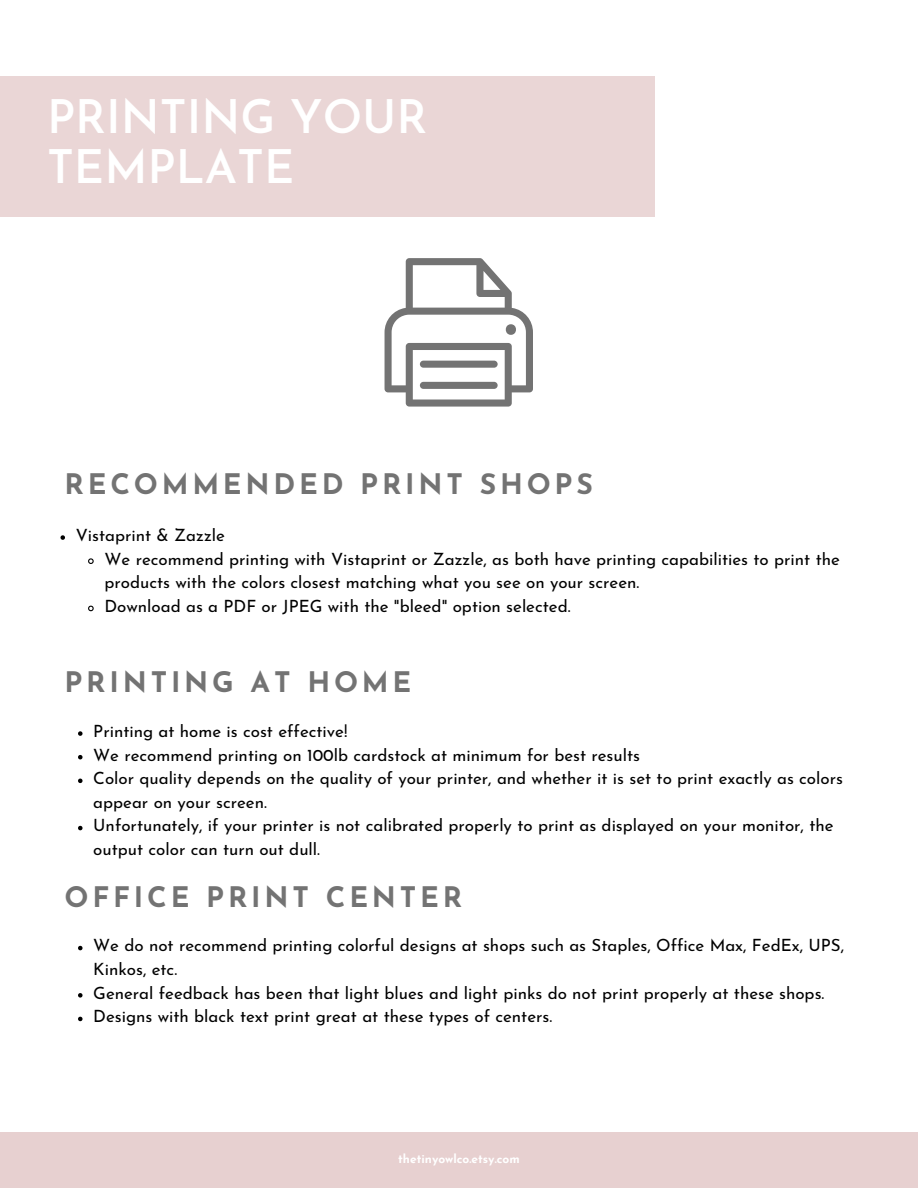
<style>
.page{position:relative;width:918px;height:1188px;background:#fff}
.page>*{position:absolute;margin:0;border:0;box-sizing:border-box;transform-origin:0 0}
.t1{font:600 46.2px/49.2px "Josefin Sans";color:#fff}
.t2{font:700 28.35px "Josefin Sans";letter-spacing:.135em;color:#737373}
.t3{font:16.95px/23.7px "Josefin Sans";color:#000}
.t4{font:700 12px "Josefin Sans";color:#fff}
</style>
<div class="page">
<div style="left:0;top:76px;width:655px;height:141px;background:#ead6d6"></div>
<div style="left:0;top:1132px;width:918px;height:56px;background:#e7d0d0"></div>
<svg style="left:78px;top:731px;width:5px;height:5px"></svg>
<svg style="left:78px;top:755px;width:5px;height:4px"></svg>
<svg style="left:78px;top:779px;width:5px;height:4px"></svg>
<svg style="left:78px;top:826px;width:5px;height:4px"></svg>
<svg style="left:385px;top:258px;width:148px;height:149px"></svg>
<svg style="left:61px;top:535px;width:4px;height:5px"></svg>
<svg style="left:88px;top:558px;width:6px;height:6px"></svg>
<svg style="left:88px;top:605px;width:6px;height:7px"></svg>
<svg style="left:78px;top:946px;width:5px;height:4px"></svg>
<svg style="left:78px;top:993px;width:5px;height:5px"></svg>
<svg style="left:78px;top:1017px;width:5px;height:4px"></svg>
<p class="t1" style="left:47px;top:97px;width:382px">PRINTING YOUR<br>TEMPLATE</p>
<p class="t2" style="left:65px;top:473px;width:530px">RECOMMENDED PRINT SHOPS</p>
<p class="t3" style="left:76px;top:525px;width:151px">Vistaprint &amp; Zazzle</p>
<p class="t3" style="left:105px;top:548px;width:737px">We recommend printing with Vistaprint or Zazzle, as both have printing capabilities to print the products with the colors closest matching what you see on your screen.</p>
<p class="t3" style="left:105px;top:596px;width:468px">Download as a PDF or JPEG with the "bleed" option selected.</p>
<p class="t2" style="left:65px;top:671px;width:348px">PRINTING AT HOME</p>
<p class="t3" style="left:93px;top:721px;width:256px">Printing at home is cost effective!</p>
<p class="t3" style="left:93px;top:744px;width:548px">We recommend printing on 100lb cardstock at minimum for best results</p>
<p class="t3" style="left:93px;top:768px;width:751px">Color quality depends on the quality of your printer, and whether it is set to print exactly as colors appear on your screen.</p>
<p class="t3" style="left:93px;top:815px;width:742px">Unfortunately, if your printer is not calibrated properly to print as displayed on your monitor, the output color can turn out dull.</p>
<p class="t2" style="left:65px;top:886px;width:399px">OFFICE PRINT CENTER</p>
<p class="t3" style="left:93px;top:935px;width:752px">We do not recommend printing colorful designs at shops such as Staples, Office Max, FedEx, UPS,<br>Kinkos, etc.</p>
<p class="t3" style="left:93px;top:983px;width:733px">General feedback has been that light blues and light pinks do not print properly at these shops.</p>
<p class="t3" style="left:93px;top:1006px;width:461px">Designs with black text print great at these types of centers.</p>
<p class="t4" style="left:398px;top:1154px;width:123px">thetinyowlco.etsy.com</p>
</div>
